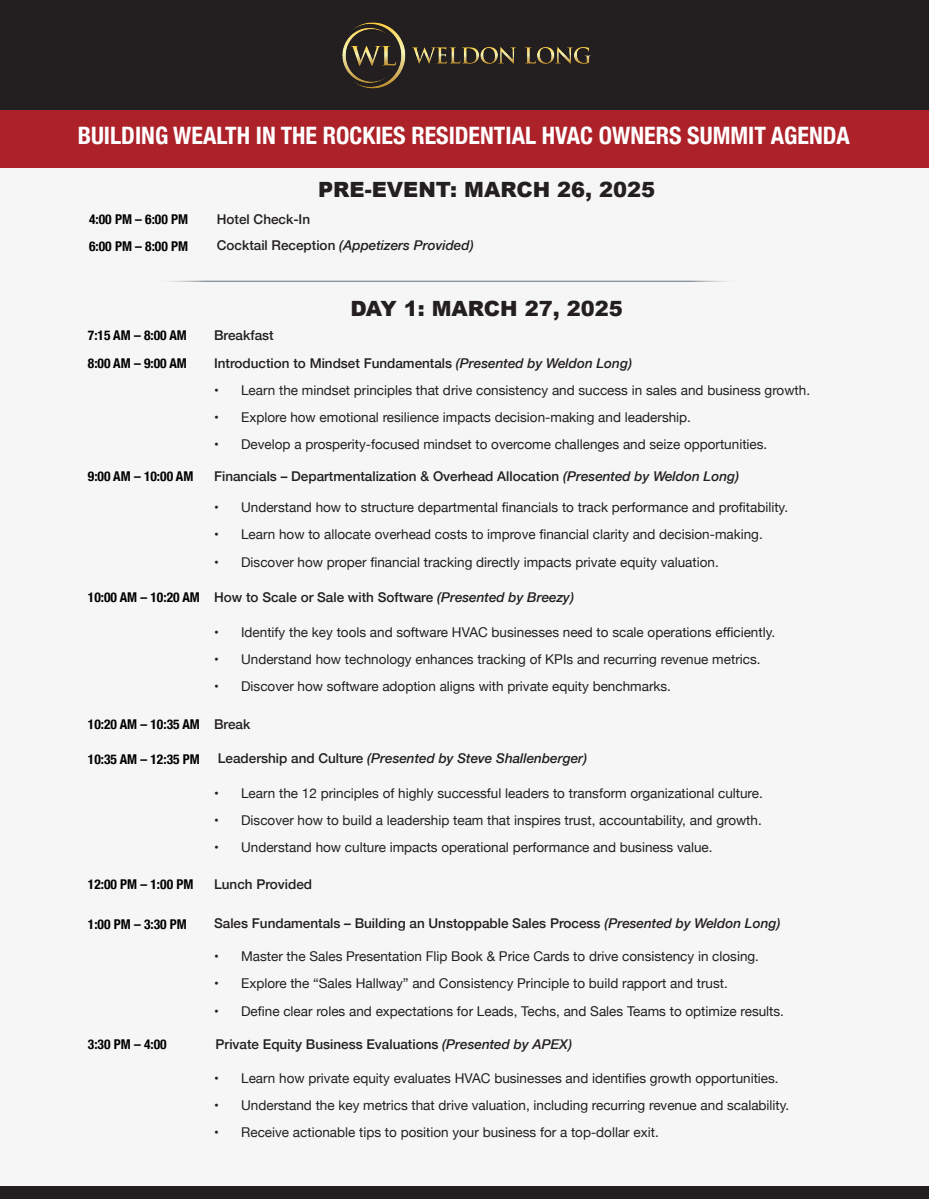
<style>
.page{position:relative;width:929px;height:1199px;background:#fff}
.page>*{position:absolute;margin:0;border:0;box-sizing:border-box;transform-origin:0 0}
.Quotes{font:700 condensed 24px "Helvetica Neue";color:#fff}
.Quotes-2{font:900 21px "Arial";color:#231f20}
.t1{font:13.5px "Helvetica Neue";color:#231f20}
.Body_Copy{font:500 13.5px "Helvetica Neue";color:#231f20}
.Quotes-3{font:700 condensed 13.5px "Helvetica Neue";color:#000}
.Body_Copy-2{font:italic 500 13.5px "Helvetica Neue";color:#231f20}
.s1{font-style:normal}
.s2{font-style:italic}
</style>
<div class="page">
<div style="left:0;top:0;width:929px;height:111px;background:#231f20"></div>
<div style="left:0;top:110px;width:929px;height:1053px;background:#f6f6f6"></div>
<div style="left:0;top:1186px;width:929px;height:13px;background:#231f20"></div>
<div style="left:0;top:110px;width:929px;height:58px;background:#ad2129"></div>
<div style="left:0;top:1163px;width:929px;height:25px;background:#f6f6f6"></div>
<hr style="left:151px;top:281px;width:594px;height:1px;background:#5a6670">
<img style="left:342px;top:22px;width:249px;height:67px">
<p class="Quotes" style="left:78px;top:115px;width:774px">BUILDING WEALTH IN THE ROCKIES RESIDENTIAL HVAC OWNERS SUMMIT AGENDA</p>
<p class="Quotes-3" style="left:89px;top:208px;width:101px">4:00 PM – 6:00 PM</p>
<p class="Quotes-3" style="left:89px;top:234px;width:101px">6:00 PM – 8:00 PM</p>
<p class="Quotes-2" style="left:318px;top:175px;width:339px">PRE-EVENT: MARCH 26, 2025</p>
<p class="Body_Copy" style="left:217px;top:208px;width:95px">Hotel Check-In</p>
<p class="Body_Copy-2" style="left:217px;top:234px;width:258px"><span class="s1">Cocktail Reception</span> (Appetizers Provided)</p>
<p class="Quotes-2" style="left:350px;top:293px;width:274px">DAY 1: MARCH 27, 2025</p>
<p class="Quotes-3" style="left:88px;top:324px;width:101px">7:15 AM – 8:00 AM</p>
<p class="Quotes-3" style="left:88px;top:352px;width:101px">8:00 AM – 9:00 AM</p>
<p class="Body_Copy" style="left:214px;top:324px;width:61px">Breakfast</p>
<p class="Body_Copy" style="left:214px;top:353px;width:419px">Introduction to Mindset Fundamentals <span class="s2">(Presented by Weldon Long)</span></p>
<p class="t1" style="left:214px;top:380px;width:597px">• Learn the mindset principles that drive consistency and success in sales and business growth.</p>
<p class="t1" style="left:214px;top:407px;width:478px">• Explore how emotional resilience impacts decision-making and leadership.</p>
<p class="t1" style="left:214px;top:435px;width:555px">• Develop a prosperity-focused mindset to overcome challenges and seize opportunities.</p>
<p class="Quotes-3" style="left:88px;top:465px;width:107px">9:00 AM – 10:00 AM</p>
<p class="Body_Copy" style="left:214px;top:465px;width:526px">Financials – Departmentalization &amp; Overhead Allocation <span class="s2">(Presented by Weldon Long)</span></p>
<p class="t1" style="left:214px;top:497px;width:575px">• Understand how to structure departmental financials to track performance and profitability.</p>
<p class="t1" style="left:214px;top:525px;width:550px">• Learn how to allocate overhead costs to improve financial clarity and decision-making.</p>
<p class="t1" style="left:214px;top:552px;width:506px">• Discover how proper financial tracking directly impacts private equity valuation.</p>
<p class="Quotes-3" style="left:88px;top:586px;width:114px">10:00 AM – 10:20 AM</p>
<p class="Body_Copy" style="left:214px;top:587px;width:361px">How to Scale or Sale with Software <span class="s2">(Presented by Breezy)</span></p>
<p class="t1" style="left:214px;top:622px;width:562px">• Identify the key tools and software HVAC businesses need to scale operations efficiently.</p>
<p class="t1" style="left:214px;top:649px;width:548px">• Understand how technology enhances tracking of KPIs and recurring revenue metrics.</p>
<p class="t1" style="left:214px;top:677px;width:458px">• Discover how software adoption aligns with private equity benchmarks.</p>
<p class="Quotes-3" style="left:88px;top:713px;width:114px">10:20 AM – 10:35 AM</p>
<p class="Body_Copy" style="left:214px;top:713px;width:38px">Break</p>
<p class="Quotes-3" style="left:88px;top:748px;width:114px">10:35 AM – 12:35 PM</p>
<p class="Body_Copy-2" style="left:218px;top:747px;width:371px"><span class="s1">Leadership and Culture</span> (Presented by Steve Shallenberger)</p>
<p class="t1" style="left:214px;top:783px;width:550px">• Learn the 12 principles of highly successful leaders to transform organizational culture.</p>
<p class="t1" style="left:214px;top:810px;width:549px">• Discover how to build a leadership team that inspires trust, accountability, and growth.</p>
<p class="t1" style="left:214px;top:838px;width:500px">• Understand how culture impacts operational performance and business value.</p>
<p class="Quotes-3" style="left:88px;top:873px;width:107px">12:00 PM – 1:00 PM</p>
<p class="Body_Copy" style="left:214px;top:873px;width:100px">Lunch Provided</p>
<p class="Quotes-3" style="left:88px;top:912px;width:101px">1:00 PM – 3:30 PM</p>
<p class="Body_Copy" style="left:214px;top:912px;width:568px">Sales Fundamentals – Building an Unstoppable Sales Process <span class="s2">(Presented by Weldon Long)</span></p>
<p class="t1" style="left:214px;top:946px;width:546px">• Master the Sales Presentation Flip Book &amp; Price Cards to drive consistency in closing.</p>
<p class="t1" style="left:214px;top:974px;width:515px">• Explore the “Sales Hallway” and Consistency Principle to build rapport and trust.</p>
<p class="t1" style="left:214px;top:1001px;width:571px">• Define clear roles and expectations for Leads, Techs, and Sales Teams to optimize results.</p>
<p class="Quotes-3" style="left:88px;top:1033px;width:80px">3:30 PM – 4:00</p>
<p class="Body_Copy" style="left:216px;top:1033px;width:358px">Private Equity Business Evaluations <span class="s2">(Presented by APEX)</span></p>
<p class="t1" style="left:214px;top:1068px;width:566px">• Learn how private equity evaluates HVAC businesses and identifies growth opportunities.</p>
<p class="t1" style="left:214px;top:1095px;width:577px">• Understand the key metrics that drive valuation, including recurring revenue and scalability.</p>
<p class="t1" style="left:214px;top:1123px;width:446px">• Receive actionable tips to position your business for a top-dollar exit.</p>
</div>
